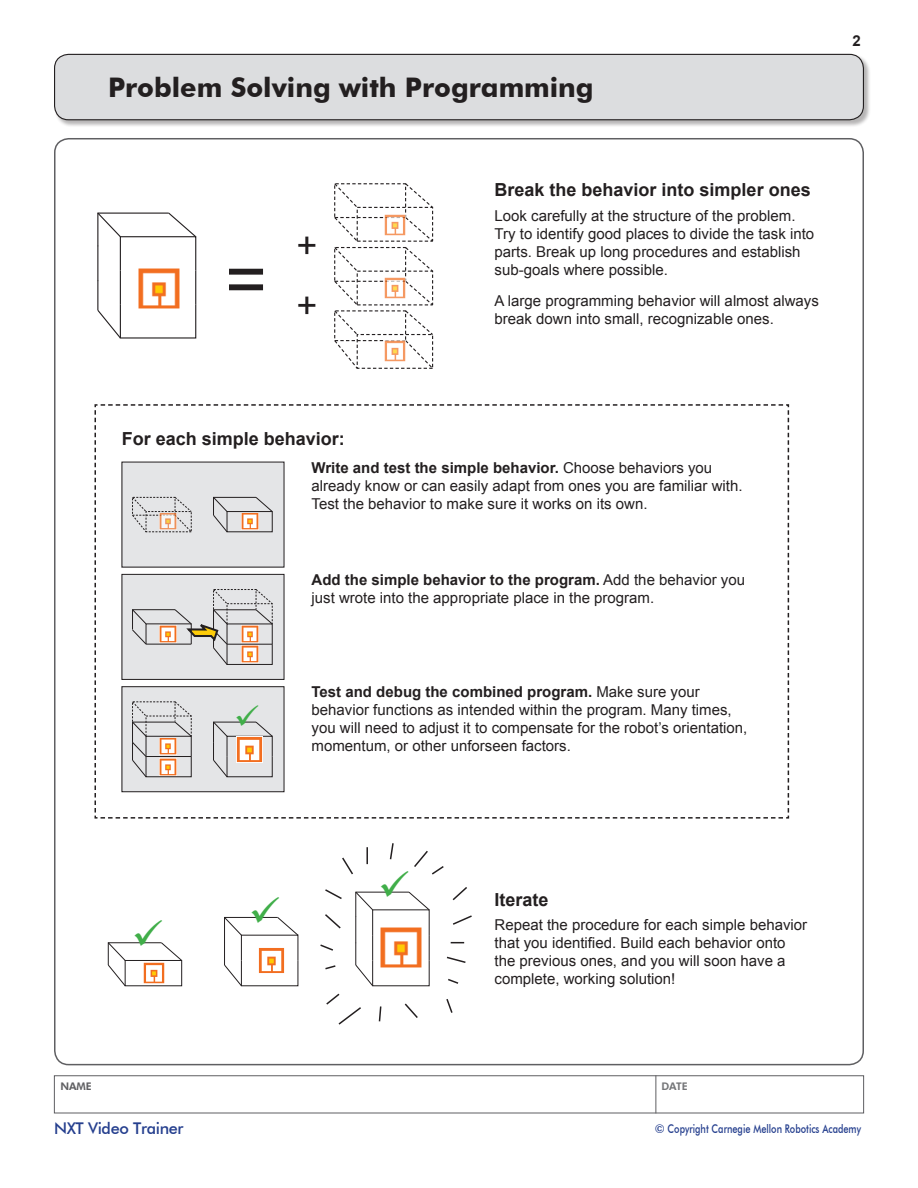
<style>
.page{position:relative;width:918px;height:1188px;background:#fff}
.page>*{position:absolute;margin:0;border:0;box-sizing:border-box;transform-origin:0 0}
.TeacherBodyText{font:72px "Arial";color:#231f20}
.TeacherBodyText-2{font:36px "Arial";color:#231f20}
.t1{font:700 27px "Futura BT";color:#231f20}
.TeacherHeaderText{font:700 18px "Arial";color:#231f20}
.t2{font:500 16.2px "Futura BT";letter-spacing:-.02em;color:#253f8e}
.TeacherBodyText-3{font:15px/18px "Arial";color:#231f20}
.t3{font:700 15px "Arial";color:#231f20}
.t4{font:500 12px "Futura BT";color:#253f8e}
.t5{font:800 10.5px "Futura BT";color:#5f5f62}
.t6{font:800 10.5px "Futura BT";color:#757679}
.s1{font-weight:700}
</style>
<div class="page">
<div style="left:54px;top:54px;width:817px;height:74px;background:#231f20;opacity:.33"></div>
<div style="left:55px;top:54px;width:808px;height:66px;background:#dcdddf;border-radius:14px"></div>
<div style="left:54px;top:54px;width:810px;height:66px;border:1px solid #231f20;border-radius:14px"></div>
<div style="left:54px;top:1075px;width:810px;height:38px;border:1px solid #5f5f62"></div>
<hr style="left:656px;top:1075px;width:1px;height:38px;background:#5f5f62">
<svg style="left:97px;top:281px;width:25px;height:58px"></svg>
<hr style="left:97px;top:246px;width:1px;height:35px;background:#231f20">
<hr style="left:195px;top:270px;width:1px;height:34px;background:#231f20">
<hr style="left:120px;top:270px;width:1px;height:34px;background:#231f20">
<div style="left:120px;top:236px;width:76px;height:35px;border:1px solid #231f20"></div>
<svg style="left:97px;top:212px;width:100px;height:35px"></svg>
<svg style="left:334px;top:280px;width:100px;height:89px"></svg>
<svg style="left:334px;top:216px;width:100px;height:57px"></svg>
<div style="left:357px;top:207px;width:76px;height:35px;border:1px dashed #231f20"></div>
<svg style="left:334px;top:183px;width:25px;height:26px"></svg>
<svg style="left:404px;top:183px;width:30px;height:26px"></svg>
<img style="left:137px;top:268px;width:44px;height:41px">
<img style="left:384px;top:215px;width:22px;height:21px">
<img style="left:384px;top:278px;width:22px;height:21px">
<img style="left:384px;top:341px;width:22px;height:21px">
<svg style="left:94px;top:404px;width:695px;height:415px"></svg>
<svg style="left:107px;top:942px;width:76px;height:45px"></svg>
<svg style="left:224px;top:916px;width:75px;height:71px"></svg>
<svg style="left:320px;top:843px;width:152px;height:182px"></svg>
<h3 class="t1" style="left:108px;top:71px;width:487px">Problem Solving with Programming</h3>
<p class="TeacherBodyText" style="left:225px;top:233px;width:44px">=</p>
<p class="TeacherBodyText-2" style="left:297px;top:222px;width:23px">+</p>
<p class="TeacherBodyText-2" style="left:297px;top:282px;width:23px">+</p>
<p class="TeacherHeaderText" style="left:495px;top:178px;width:318px">Break the behavior into simpler ones</p>
<p class="TeacherBodyText-3" style="left:495px;top:207px;width:321px">Look carefully at the structure of the problem.<br>Try to identify good places to divide the task into parts. Break up long procedures and establish sub-goals where possible.</p>
<p class="TeacherBodyText-3" style="left:495px;top:292px;width:326px">A large programming behavior will almost always break down into small, recognizable ones.</p>
<p class="t3" style="left:853px;top:31px;width:10px">2</p>
<p class="TeacherHeaderText" style="left:122px;top:426px;width:225px">For each simple behavior:</p>
<p class="TeacherBodyText-3" style="left:312px;top:458px;width:432px"><span class="s1">Write and test the simple behavior.</span> Choose behaviors you already know or can easily adapt from ones you are familiar with.<br>Test the behavior to make sure it works on its own.</p>
<p class="TeacherBodyText-3" style="left:312px;top:571px;width:435px"><span class="s1">Add the simple behavior to the program.</span> Add the behavior you just wrote into the appropriate place in the program.</p>
<p class="TeacherBodyText-3" style="left:312px;top:683px;width:437px"><span class="s1">Test and debug the combined program.</span> Make sure your behavior functions as intended within the program. Many times, you will need to adjust it to compensate for the robot’s orientation, momentum, or other unforseen factors.</p>
<p class="TeacherHeaderText" style="left:495px;top:888px;width:56px">Iterate</p>
<p class="TeacherBodyText-3" style="left:495px;top:916px;width:314px">Repeat the procedure for each simple behavior that you identified. Build each behavior onto the previous ones, and you will soon have a complete, working solution!</p>
<p class="t5" style="left:60px;top:1080px;width:33px">NAME</p>
<p class="t6" style="left:662px;top:1080px;width:28px">DATE</p>
<p class="t2" style="left:54px;top:1119px;width:131px">NXT Video Trainer</p>
<p class="t4" style="left:655px;top:1122px;width:208px">© Copyright Carnegie Mellon Robotics Academy</p>
</div>
